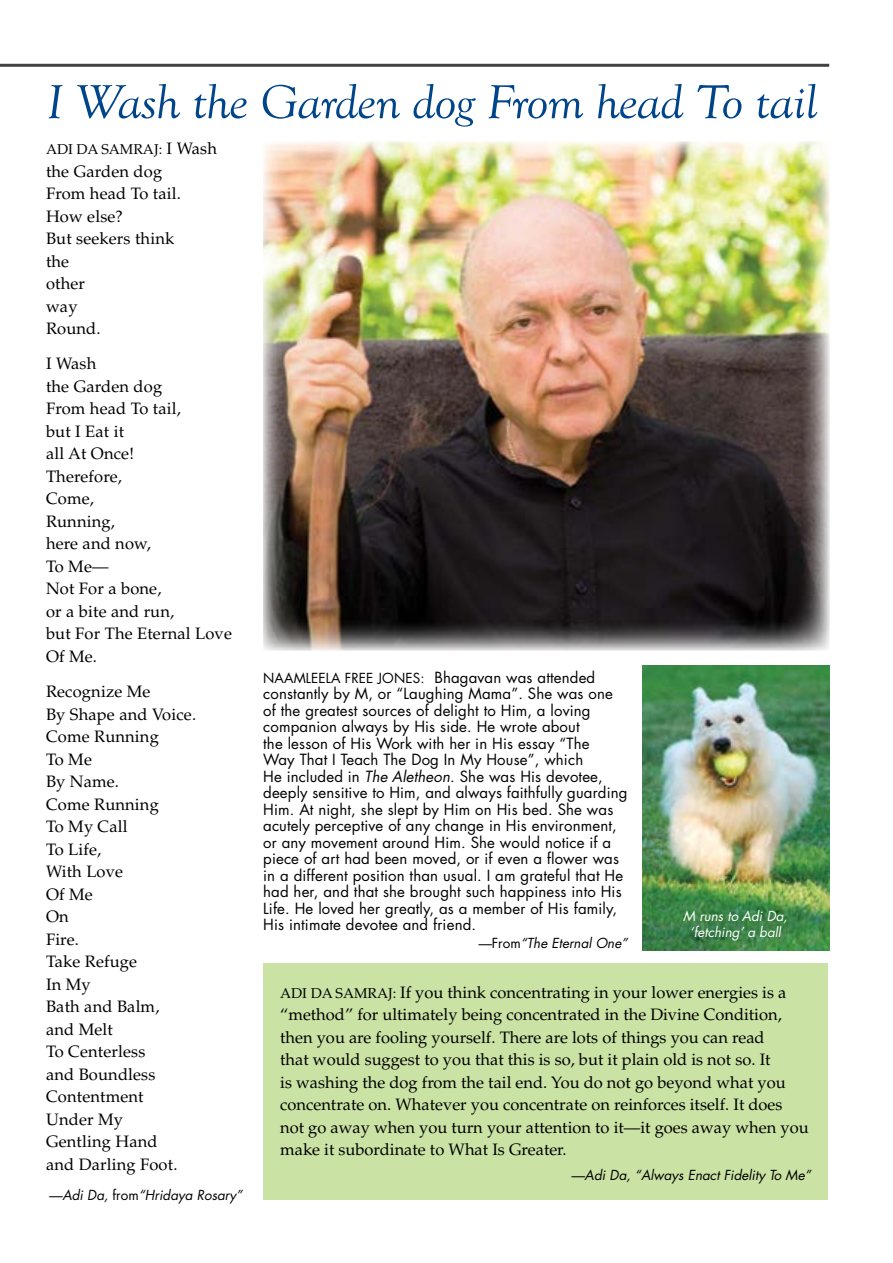
<style>
.page{position:relative;width:893px;height:1263px;background:#fff}
.page>*{position:absolute;margin:0;border:0;box-sizing:border-box;transform-origin:0 0}
.t1{font:italic 49.5px "Goudy Old Style T";letter-spacing:-.02em;color:#00458a;scale:1.1 1}
.t2{font:16.5px/22.5px "Palatino";color:#000}
.t3{font:15px/16.5px "Futura";letter-spacing:.01em;color:#000}
.t4{font:14.25px "Palatino";color:#000}
.t5{font:italic 13.5px "Futura";color:#000}
.t6{font:13.5px "Futura";letter-spacing:.01em;color:#000}
.t7{font:italic 13.5px/16.5px "Futura";color:#fff;text-align:center}
.s1{font-size:16.5px}
.s2{font-style:normal}
.s3{font-size:15px}
.s4{font-style:italic}
.s5{font-size:14.25px}
</style>
<div class="page">
<hr style="left:0;top:64px;width:829px;height:3px;background:#414042">
<img style="left:643px;top:666px;width:186px;height:284px">
<img style="left:263px;top:141px;width:566px;height:510px">
<div style="left:263px;top:964px;width:565px;height:236px;background:#cae2a4"></div>
<h1 class="t1" style="left:46px;top:75px;width:703px">I Wash the Garden dog From head To tail</h1>
<p class="t4" style="left:46px;top:141px;width:172px">ADI DA SAMRAJ: <span class="s1">I Wash</span></p>
<p class="t2" style="left:46px;top:160px;width:136px">the Garden dog<br>From head To tail.<br>How else?<br>But seekers think the<br>other<br>way<br>Round.</p>
<p class="t2" style="left:46px;top:353px;width:187px">I Wash<br>the Garden dog<br>From head To tail,<br>but I Eat it<br>all At Once!<br>Therefore,<br>Come,<br>Running,<br>here and now,<br>To Me—<br>Not For a bone,<br>or a bite and run,<br>but For The Eternal Love<br>Of Me.</p>
<p class="t2" style="left:46px;top:681px;width:152px">Recognize Me<br>By Shape and Voice.<br>Come Running<br>To Me<br>By Name.<br>Come Running<br>To My Call<br>To Life,<br>With Love<br>Of Me<br>On<br>Fire.<br>Take Refuge<br>In My<br>Bath and Balm,<br>and Melt<br>To Centerless<br>and Boundless<br>Contentment<br>Under My<br>Gentling Hand<br>and Darling Foot.</p>
<p class="t5" style="left:49px;top:1186px;width:195px">—Adi Da, <span class="s2">from</span>“Hridaya Rosary”</p>
<p class="t6" style="left:263px;top:668px;width:334px">NAAMLEELA FREE JONES: <span class="s3">Bhagavan was attended</span></p>
<p class="t3" style="left:263px;top:685px;width:366px">constantly by M, or “Laughing Mama”. She was one of the greatest sources of delight to Him, a loving companion always by His side. He wrote about<br>the lesson of His Work with her in His essay “The<br>Way That I Teach The Dog In My House”, which<br>He included in <span class="s4">The Aletheon</span>. She was His devotee, deeply sensitive to Him, and always faithfully guarding Him. At night, she slept by Him on His bed. She was acutely perceptive of any change in His environment, or any movement around Him. She would notice if a piece of art had been moved, or if even a flower was in a different position than usual. I am grateful that He had her, and that she brought such happiness into His Life. He loved her greatly, as a member of His family, His intimate devotee and friend.</p>
<p class="t5" style="left:478px;top:934px;width:151px">—<span class="s2">From</span>“The Eternal One”</p>
<p class="t7" style="left:683px;top:907px;width:106px">M runs to Adi Da, ‘fetching’ a ball</p>
<p class="t2" style="left:280px;top:981px;width:530px"><span class="s5">ADI DA SAMRAJ:</span> If you think concentrating in your lower energies is a “method” for ultimately being concentrated in the Divine Condition, then you are fooling yourself. There are lots of things you can read<br>that would suggest to you that this is so, but it plain old is not so. It<br>is washing the dog from the tail end. You do not go beyond what you concentrate on. Whatever you concentrate on reinforces itself. It does not go away when you turn your attention to it—it goes away when you make it subordinate to What Is Greater.</p>
<p class="t5" style="left:571px;top:1165px;width:241px">—Adi Da, “Always Enact Fidelity To Me”</p>
</div>
